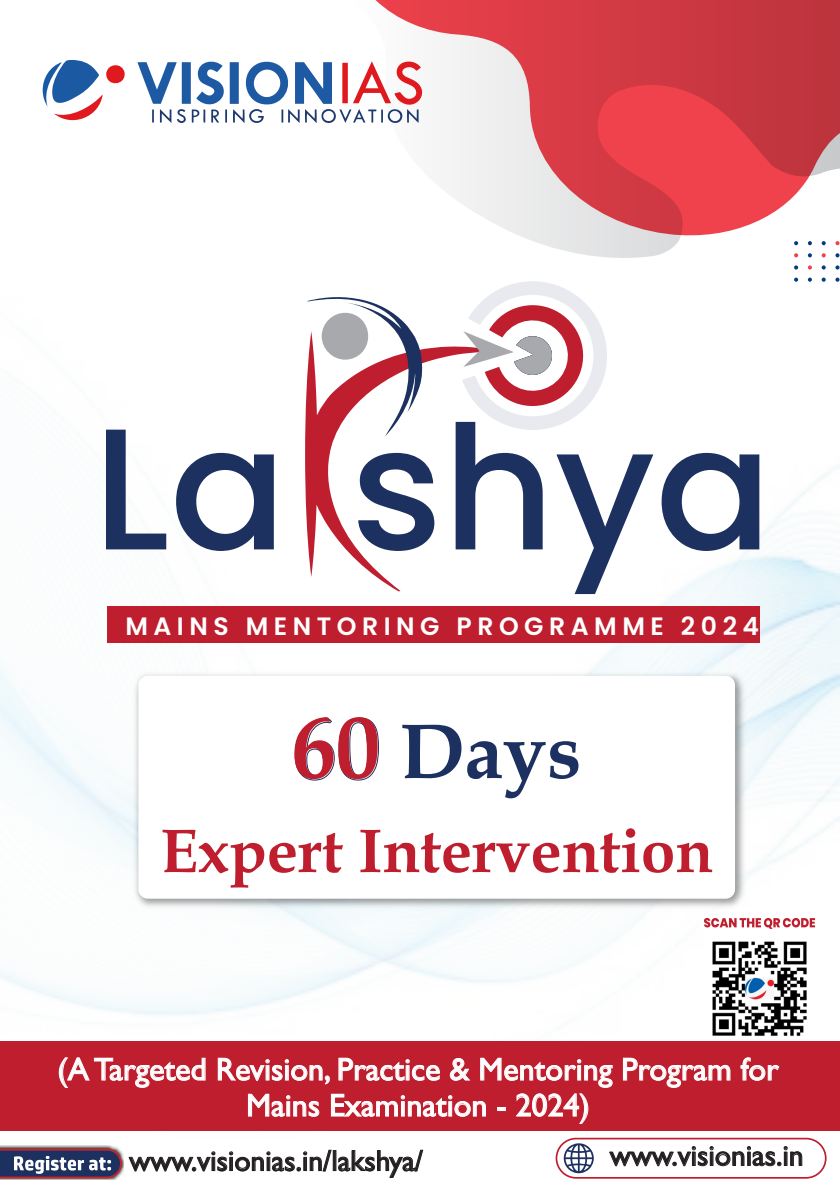
<style>
.page{position:relative;width:840px;height:1191px;background:#fff}
.page>*{position:absolute;margin:0;border:0;box-sizing:border-box;transform-origin:0 0}
.t1{font:700 78px "Book Antiqua";color:#1d3161}
.t2{font:700 62px "Book Antiqua";color:#be1e2d}
.t3{font:32px/36px "Gill Sans";color:#fff;text-align:center}
.t4{font:29.4px "Gill Sans";color:#231f20}
.t5{font:600 25px "Poppins";letter-spacing:.22em;color:#fff}
.s1{font-size:88px;color:#be1e2d}
</style>
<div class="page">
<img style="left:0;top:266px;width:828px;height:883px">
<svg style="left:794px;top:265px;width:4px;height:4px"></svg>
<svg style="left:807px;top:265px;width:5px;height:4px"></svg>
<svg style="left:821px;top:265px;width:4px;height:4px"></svg>
<svg style="left:835px;top:265px;width:4px;height:4px"></svg>
<svg style="left:794px;top:277px;width:4px;height:5px"></svg>
<svg style="left:807px;top:277px;width:5px;height:5px"></svg>
<svg style="left:821px;top:277px;width:4px;height:5px"></svg>
<svg style="left:835px;top:277px;width:4px;height:5px"></svg>
<svg style="left:375px;top:0;width:465px;height:258px"></svg>
<svg style="left:137px;top:58px;width:297px;height:68px"></svg>
<svg style="left:42px;top:60px;width:83px;height:61px"></svg>
<div style="left:107px;top:606px;width:652px;height:37px;background:#be1e2d"></div>
<svg style="left:106px;top:429px;width:60px;height:120px"></svg>
<svg style="left:176px;top:453px;width:98px;height:98px"></svg>
<svg style="left:661px;top:453px;width:98px;height:98px"></svg>
<svg style="left:305px;top:331px;width:150px;height:260px"></svg>
<svg style="left:455px;top:281px;width:198px;height:313px"></svg>
<svg style="left:307px;top:288px;width:116px;height:150px"></svg>
<img style="left:131px;top:668px;width:616px;height:242px">
<div style="left:138px;top:676px;width:597px;height:222px;background:#fff;border-radius:9px"></div>
<svg style="left:294px;top:717px;width:85px;height:64px"></svg>
<svg style="left:129px;top:1149px;width:202px;height:22px"></svg>
<div style="left:333px;top:1150px;width:3px;height:20px;border:1px solid #231f20"></div>
<svg style="left:338px;top:1149px;width:85px;height:28px"></svg>
<img style="left:0;top:1145px;width:124px;height:34px">
<svg style="left:0;top:1148px;width:122px;height:30px;background:#5f5979"></svg>
<div style="left:556px;top:1138px;width:269px;height:39px;background:#fff;border-radius:20px"></div>
<div style="left:555px;top:1137px;width:271px;height:41px;border:2px solid #be1e2d;border-radius:20px"></div>
<svg style="left:609px;top:1146px;width:193px;height:20px"></svg>
<svg style="left:563px;top:1143px;width:30px;height:30px"></svg>
<div style="left:698px;top:910px;width:122px;height:137px;background:#fff;border-radius:11px"></div>
<svg style="left:704px;top:918px;width:111px;height:11px"></svg>
<img style="left:712px;top:941px;width:95px;height:95px">
<div style="left:0;top:1041px;width:840px;height:89px;background:#be1e2d"></div>
<svg style="left:59px;top:1057px;width:146px;height:31px"></svg>
<svg style="left:623px;top:1057px;width:107px;height:31px"></svg>
<svg style="left:740px;top:1057px;width:39px;height:23px"></svg>
<svg style="left:218px;top:1057px;width:394px;height:67px"></svg>
<p class="t5" style="left:125px;top:611px;width:635px">MAINS MENTORING PROGRAMME 2024</p>
<h1 class="t1" style="left:292px;top:698px;width:291px"><span class="s1">60</span> Days</h1>
<h2 class="t2" style="left:160px;top:808px;width:554px">Expert Intervention</h2>
<p class="t3" style="left:57px;top:1052px;width:723px">(A Targeted Revision, Practice &amp; Mentoring Program for<br>Mains Examination - 2024)</p>
<p class="t4" style="left:129px;top:1143px;width:295px">www.visionias.in/lakshya/</p>
<p class="t4" style="left:609px;top:1138px;width:195px">www.visionias.in</p>
</div>
